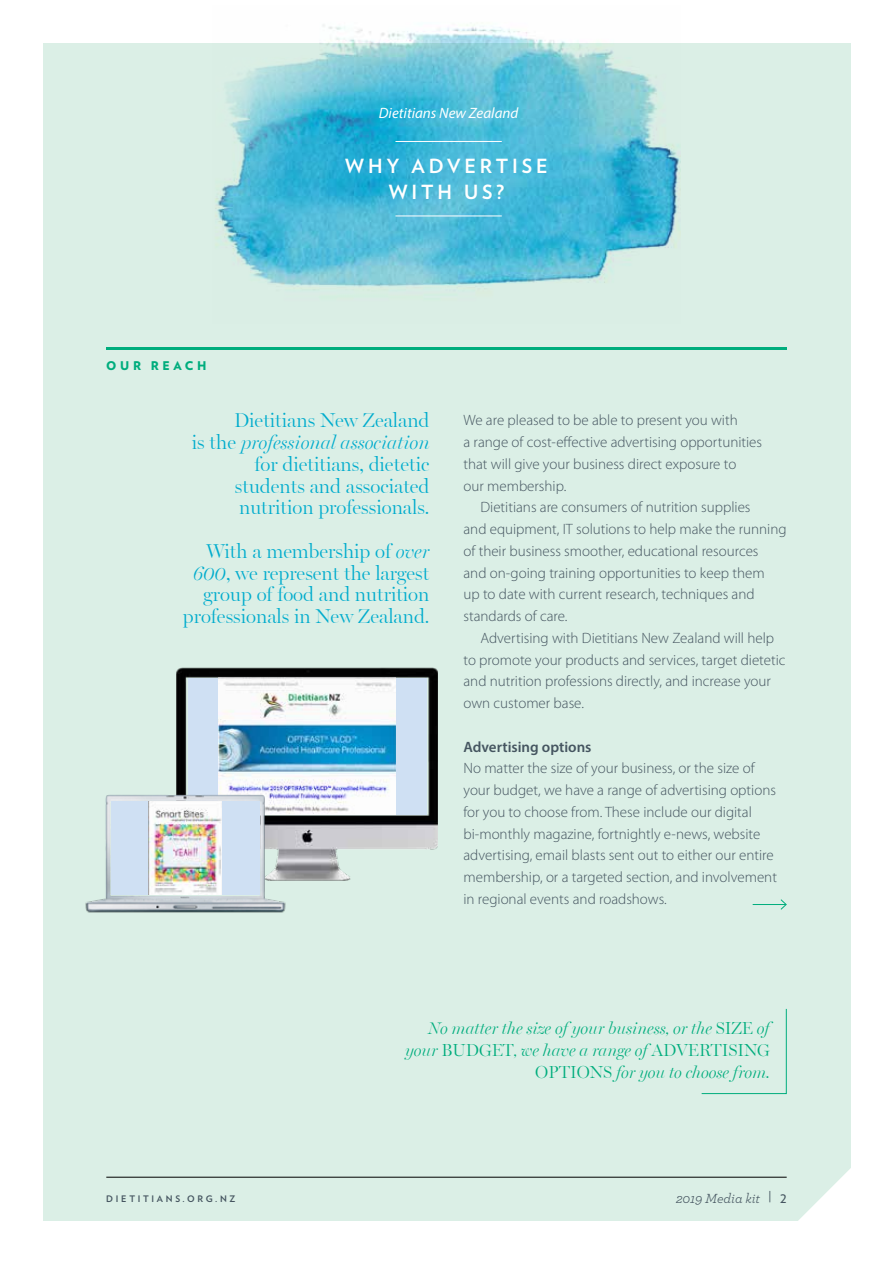
<style>
.page{position:relative;width:893px;height:1263px;background:#fff}
.page>*{position:absolute;margin:0;border:0;box-sizing:border-box;transform-origin:0 0}
.t1{font:700 19.5px/25.5px "Verlag";letter-spacing:.2em;color:#fff;text-align:center}
.t2{font:300 17.25px/21.8px "Miller Banner";color:#00accd;text-align:right}
.t3{font:300 15px/21.8px "Myriad Pro";color:#455560}
.t4{font:italic 300 15px/21.8px "Miller Banner";color:#00ad7d;text-align:right}
.t5{font:italic 15px "Myriad Pro";color:#fff}
.t6{font:600 15px "Myriad Pro";color:#455560}
.t7{font:italic 13.8px "Archer";letter-spacing:-.005em;color:#455560}
.t8{font:900 12px "Verlag";letter-spacing:.3em;color:#00ad7d}
.t9{font:700 9px "Verlag";letter-spacing:.3em;color:#455560}
.s1{font-style:italic}
.s2{font-style:normal}
.s3{font-family:"Verlag";font-style:normal;font-size:12px}
.s4{font-family:"Verlag";font-style:normal;font-size:15px}
</style>
<div class="page">
<div style="left:43px;top:43px;width:807px;height:1177px;background:#dbefe6"></div>
<img style="left:215px;top:24px;width:466px;height:266px">
<svg style="left:756px;top:1126px;width:95px;height:95px"></svg>
<hr style="left:395px;top:141px;width:107px;height:1px;background:#fff">
<hr style="left:395px;top:216px;width:107px;height:1px;background:#fff">
<svg style="left:701px;top:1008px;width:86px;height:86px"></svg>
<hr style="left:106px;top:1177px;width:681px;height:1px;background:#000">
<hr style="left:753px;top:904px;width:33px;height:1px;background:#00ad7d">
<svg style="left:780px;top:899px;width:7px;height:11px"></svg>
<hr style="left:106px;top:348px;width:681px;height:2px;background:#00ad7d">
<img style="left:176px;top:667px;width:262px;height:214px">
<div style="left:188px;top:678px;width:239px;height:136px;background:#cfe0f3"></div>
<img style="left:219px;top:678px;width:177px;height:136px">
<img style="left:85px;top:782px;width:205px;height:131px">
<div style="left:111px;top:801px;width:148px;height:94px;background:#cfe0f3"></div>
<img style="left:149px;top:801px;width:72px;height:94px">
<p class="t5" style="left:379px;top:103px;width:141px">Dietitians New Zealand</p>
<p class="t8" style="left:106px;top:356px;width:102px">OUR REACH</p>
<h1 class="t1" style="left:345px;top:152px;width:204px">WHY ADVERTISE<br>WITH US?</h1>
<p class="t2" style="left:192px;top:409px;width:239px">Dietitians New Zealand<br>is the <span class="s1">professional association </span>for dietitians, dietetic students and associated nutrition professionals.</p>
<p class="t2" style="left:183px;top:540px;width:248px">With a membership of <span class="s1">over<br>600</span>, we represent the largest group of food and nutrition professionals in New Zealand.</p>
<p class="t3" style="left:463px;top:410px;width:300px">We are pleased to be able to present you with<br>a range of cost-effective advertising opportunities that will give your business direct exposure to<br>our membership.</p>
<p class="t3" style="left:463px;top:497px;width:325px;text-indent:17px">Dietitians are consumers of nutrition supplies<br>and equipment, IT solutions to help make the running of their business smoother, educational resources<br>and on-going training opportunities to keep them<br>up to date with current research, techniques and standards of care.</p>
<p class="t3" style="left:463px;top:627px;width:324px;text-indent:17px">Advertising with Dietitians New Zealand will help to promote your products and services, target dietetic and nutrition professions directly, and increase your own customer base.</p>
<p class="t6" style="left:463px;top:737px;width:130px">Advertising options</p>
<p class="t3" style="left:463px;top:758px;width:315px">No matter the size of your business, or the size of your budget, we have a range of advertising options for you to choose from. These include our digital bi-monthly magazine, fortnightly e-news, website advertising, email blasts sent out to either our entire membership, or a targeted section, and involvement in regional events and roadshows.</p>
<p class="t4" style="left:405px;top:1018px;width:366px">No matter the size of your business, or the <span class="s2">SIZE</span> of your <span class="s2">BUDGET</span>, we have a range of <span class="s2">ADVERTISING<br>OPTIONS</span> for you to choose from.</p>
<p class="t9" style="left:106px;top:1192px;width:131px">DIETITIANS.ORG.NZ</p>
<p class="t7" style="left:676px;top:1188px;width:112px">2019 Media kit <span class="s3">|</span> <span class="s4">2</span></p>
</div>
